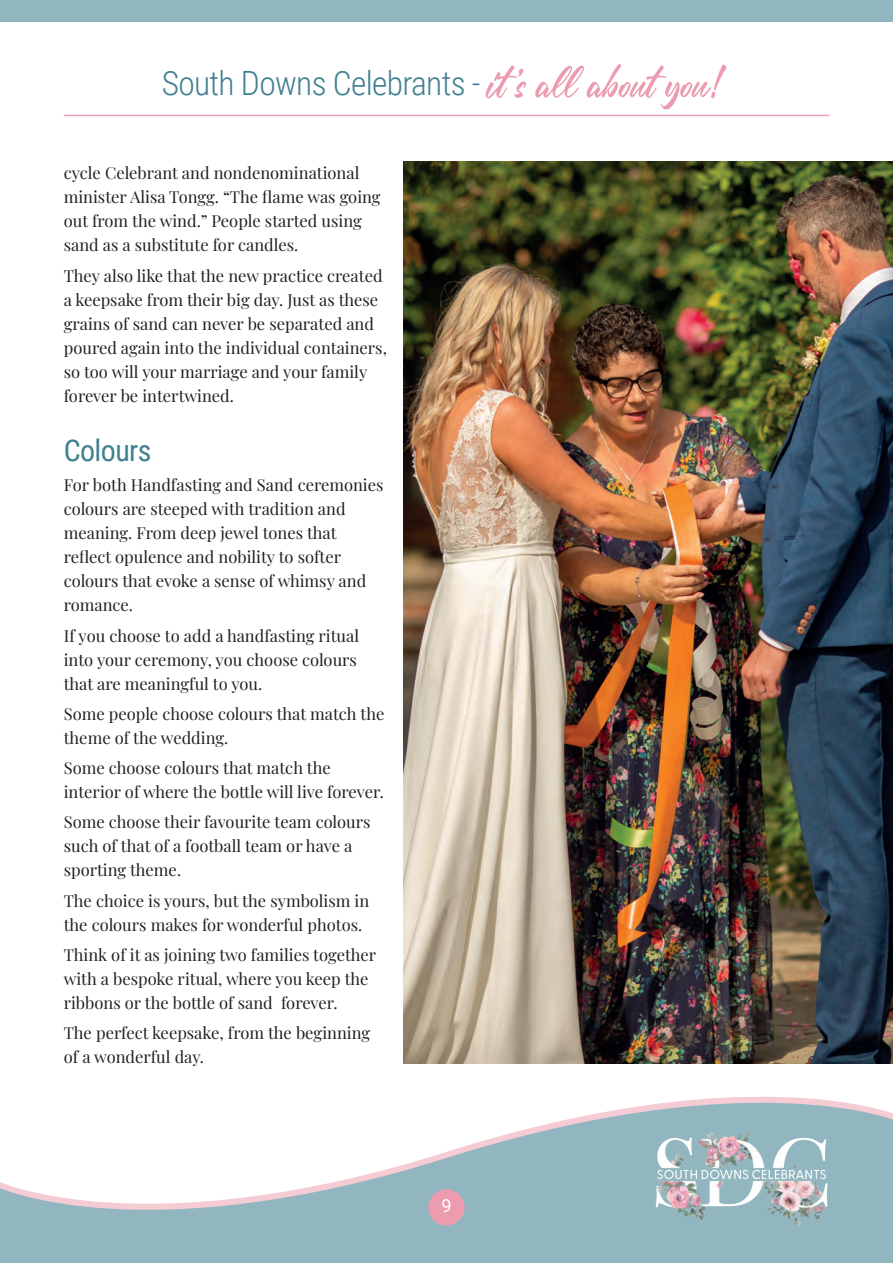
<style>
.page{position:relative;width:893px;height:1263px;background:#fff}
.page>*{position:absolute;margin:0;border:0;box-sizing:border-box;transform-origin:0 0}
.t1{font:300 33.45px "Roboto Condensed";letter-spacing:-.02em;color:#418090}
.t2{font:30px "Roboto Condensed";letter-spacing:-.02em;color:#418090}
.t3{font:18px "Roboto";color:#fff}
.t4{font:16.5px/24px "Playfair Display";color:#231f20}
</style>
<div class="page">
<svg style="left:0;top:1063px;width:893px;height:200px"></svg>
<img style="left:654px;top:1129px;width:175px;height:99px">
<div style="left:428px;top:1189px;width:37px;height:36px;background:#ed9caf;border-radius:50%"></div>
<img style="left:404px;top:162px;width:489px;height:901px">
<div style="left:0;top:0;width:893px;height:21px;background:#92b6c0"></div>
<svg style="left:486px;top:64px;width:241px;height:45px"></svg>
<hr style="left:64px;top:115px;width:765px;height:1px;background:#ed9caf">
<p class="t1" style="left:162px;top:60px;width:320px">South Downs Celebrants -</p>
<p class="t4" style="left:64px;top:160px;width:318px">cycle Celebrant and nondenominational minister Alisa Tongg. “The flame was going out from the wind.” People started using sand as a substitute for candles.</p>
<p class="t4" style="left:64px;top:262px;width:325px">They also like that the new practice created a keepsake from their big day. Just as these grains of sand can never be separated and poured again into the individual containers, so too will your marriage and your family forever be intertwined.</p>
<p class="t2" style="left:64px;top:429px;width:89px">Colours</p>
<p class="t4" style="left:64px;top:472px;width:321px">For both Handfasting and Sand ceremonies colours are steeped with tradition and meaning. From deep jewel tones that reflect opulence and nobility to softer colours that evoke a sense of whimsy and romance.</p>
<p class="t4" style="left:64px;top:622px;width:297px">If you choose to add a handfasting ritual into your ceremony, you choose colours that are meaningful to you.</p>
<p class="t4" style="left:64px;top:700px;width:322px">Some people choose colours that match the theme of the wedding.</p>
<p class="t4" style="left:64px;top:754px;width:322px">Some choose colours that match the interior of where the bottle will live forever.</p>
<p class="t4" style="left:64px;top:809px;width:308px">Some choose their favourite team colours such of that of a football team or have a sporting theme.</p>
<p class="t4" style="left:64px;top:887px;width:307px">The choice is yours, but the symbolism in the colours makes for wonderful photos.</p>
<p class="t4" style="left:64px;top:941px;width:314px">Think of it as joining two families together with a bespoke ritual, where you keep the ribbons or the bottle of sand forever.</p>
<p class="t4" style="left:64px;top:1019px;width:308px">The perfect keepsake, from the beginning of a wonderful day.</p>
<p class="t3" style="left:441px;top:1193px;width:12px">9</p>
</div>
